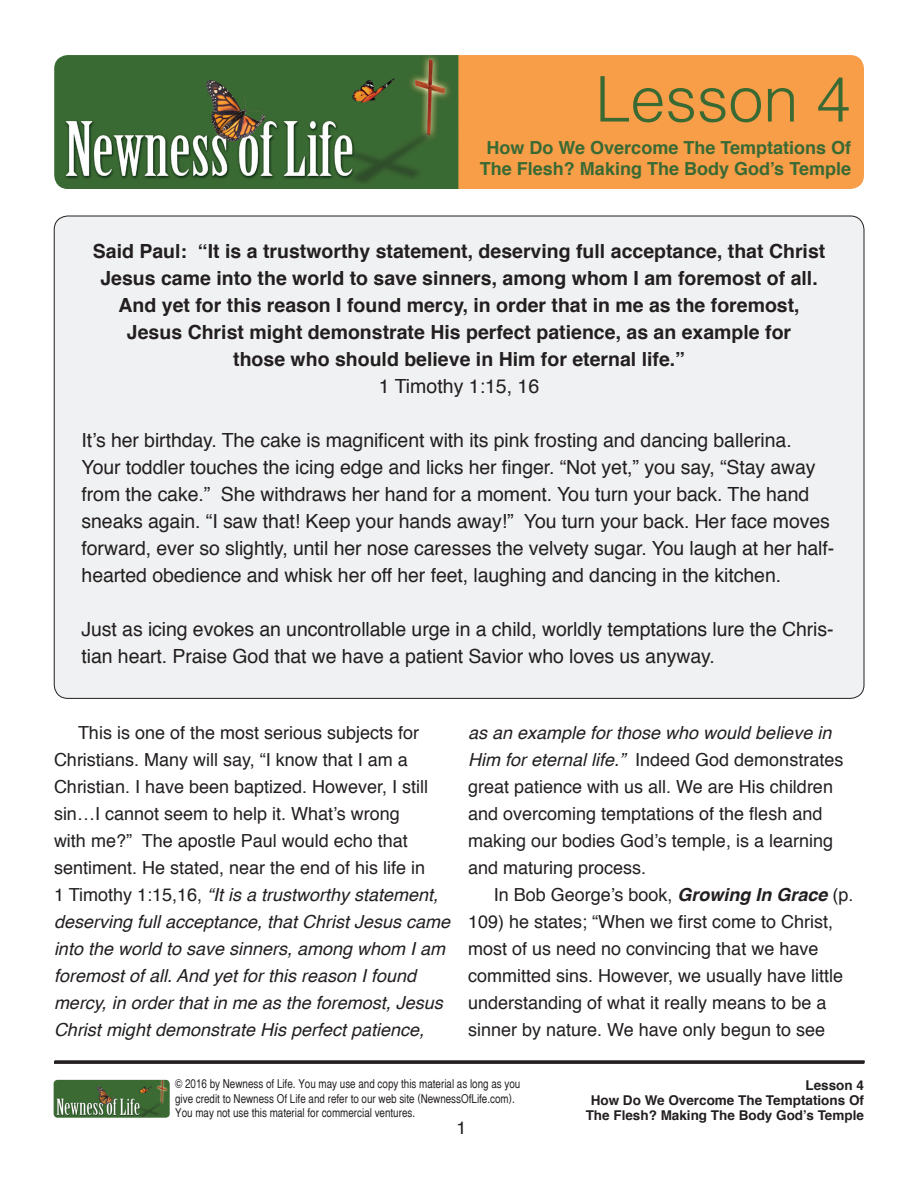
<style>
.page{position:relative;width:918px;height:1188px;background:#fff}
.page>*{position:absolute;margin:0;border:0;box-sizing:border-box;transform-origin:0 0}
.t1{font:300 63px "Helvetica";color:#3a6a33}
.t2{font:19.5px/27px "Helvetica";letter-spacing:-.005em;color:#231f20}
.t3{font:700 19.5px/27px "Helvetica";color:#231f20;text-align:center}
._2_column_tabbed{font:18px/27px "Helvetica";color:#231f20}
.t4{font:700 18px/21.6px "Helvetica";color:#3a6a33;text-align:center}
.t5{font:700 13.5px "Helvetica";color:#231f20}
.t6{font:condensed 12px/14.7px "Helsinki";color:#231f20}
.s1{font-style:italic}
.s2{font-weight:700;font-style:italic}
</style>
<div class="page">
<hr style="left:55px;top:1060px;width:810px;height:3px;background:#231f20">
<img style="left:54px;top:1080px;width:116px;height:38px">
<img style="left:54px;top:55px;width:810px;height:134px">
<div style="left:54px;top:216px;width:810px;height:482px;background:#f0f1f2;border-radius:14px"></div>
<hr style="left:54px;top:1061px;width:810px;height:3px;background:#231f20">
<p class="t1" style="left:595px;top:46px;width:257px">Lesson 4</p>
<p class="t4" style="left:480px;top:137px;width:373px">How Do We Overcome The Temptations Of<br>The Flesh? Making The Body God’s Temple</p>
<p class="t3" style="left:93px;top:238px;width:734px">Said Paul: “It is a trustworthy statement, deserving full acceptance, that Christ<br>Jesus came into the world to save sinners, among whom I am foremost of all.</p>
<p class="t3" style="left:119px;top:292px;width:683px">And yet for this reason I found mercy, in order that in me as the foremost,</p>
<p class="t3" style="left:127px;top:319px;width:666px">Jesus Christ might demonstrate His perfect patience, as an example for</p>
<p class="t3" style="left:233px;top:346px;width:453px">those who should believe in Him for eternal life.”</p>
<p class="t2" style="left:379px;top:373px;width:162px">1 Timothy 1:15, 16</p>
<p class="t2" style="left:82px;top:427px;width:754px">It’s her birthday. The cake is magnificent with its pink frosting and dancing ballerina.<br>Your toddler touches the icing edge and licks her finger. “Not yet,” you say, “Stay away from the cake.” She withdraws her hand for a moment. You turn your back. The hand sneaks again. “I saw that! Keep your hands away!” You turn your back. Her face moves forward, ever so slightly, until her nose caresses the velvety sugar. You laugh at her half&shy;hearted obedience and whisk her off her feet, laughing and dancing in the kitchen.</p>
<p class="t2" style="left:82px;top:616px;width:754px">Just as icing evokes an uncontrollable urge in a child, worldly temptations lure the Chris&shy;tian heart. Praise God that we have a patient Savior who loves us anyway.</p>
<p class="_2_column_tabbed" style="left:54px;top:720px;width:398px;text-indent:24px">This is one of the most serious subjects for Christians. Many will say, “I know that I am a Christian. I have been baptized. However, I still sin…I cannot seem to help it. What’s wrong<br>with me?” The apostle Paul would echo that sentiment. He stated, near the end of his life in<br>1 Timothy 1:15,16, <span class="s1">“It is a trustworthy statement, deserving full acceptance, that Christ Jesus came into the world to save sinners, among whom I am foremost of all. And yet for this reason I found mercy, in order that in me as the foremost, Jesus Christ might demonstrate His perfect patience,</span></p>
<p class="_2_column_tabbed" style="left:468px;top:720px;width:377px"><span class="s1">as an example for those who would believe in Him for eternal life.”</span> Indeed God demonstrates great patience with us all. We are His children and overcoming temptations of the flesh and making our bodies God’s temple, is a learning and maturing process.</p>
<p class="_2_column_tabbed" style="left:468px;top:882px;width:387px;text-indent:26px">In Bob George’s book, <span class="s2">Growing In Grace</span> (p.<br>109) he states; “When we first come to Christ, most of us need no convincing that we have committed sins. However, we usually have little understanding of what it really means to be a sinner by nature. We have only begun to see</p>
<p class="t6" style="left:175px;top:1076px;width:347px">© 2016 by Newness of Life. You may use and copy this material as long as you give credit to Newness Of Life and refer to our web site (NewnessOfLife.com).<br>You may not use this material for commercial ventures.</p>
<p class="t5" style="left:805px;top:1074px;width:60px">Lesson 4</p>
<p class="t5" style="left:591px;top:1089px;width:275px">How Do We Overcome The Temptations Of</p>
<p class="t5" style="left:586px;top:1104px;width:280px">The Flesh? Making The Body God’s Temple</p>
<p class="_2_column_tabbed" style="left:456px;top:1115px;width:12px">1</p>
</div>
